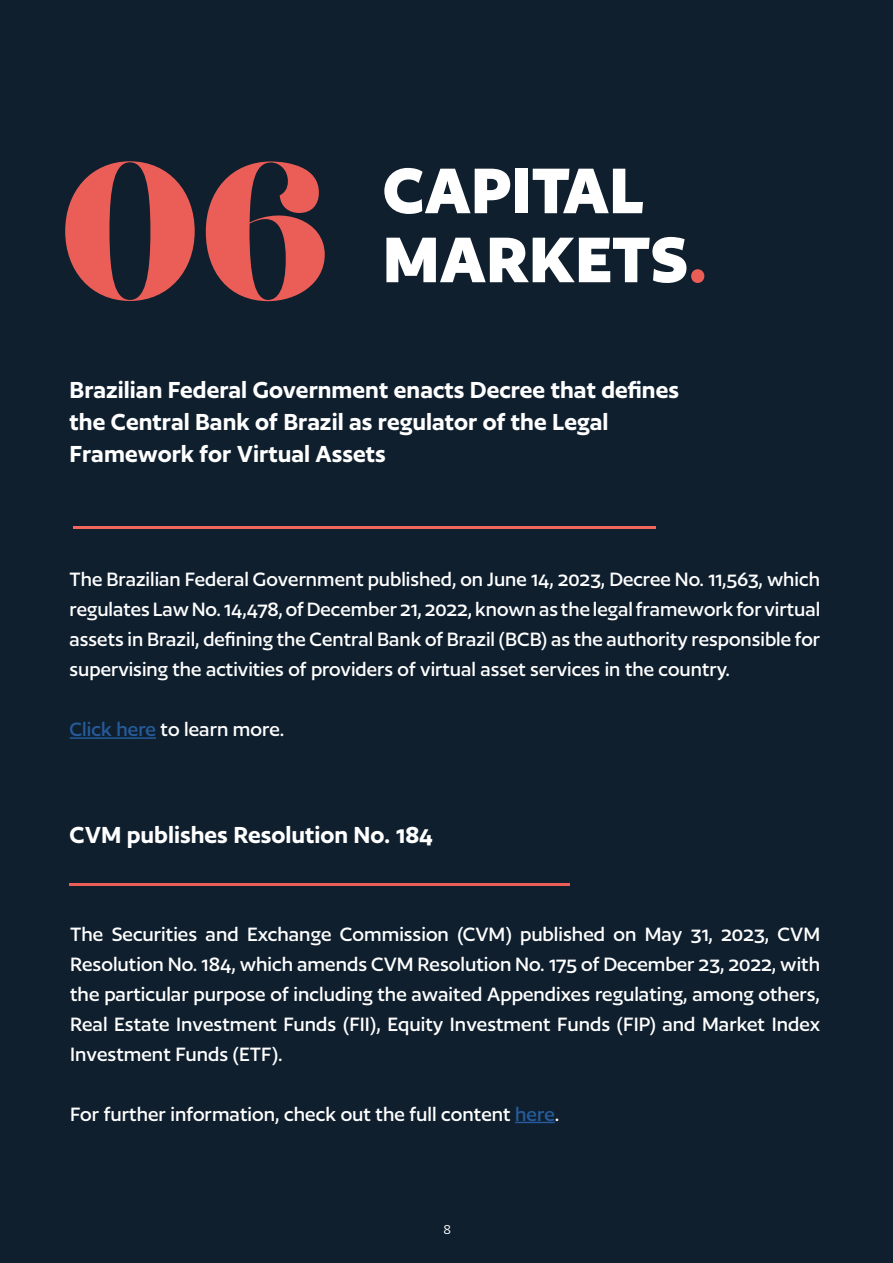
<style>
.page{position:relative;width:893px;height:1263px;background:#0f1f2e}
.page>*{position:absolute;margin:0;border:0;box-sizing:border-box;transform-origin:0 0}
.t1{font:195px "Lust Display Didone";color:#eb5e57}
.t2{font:700 75px/69px "Author";color:#fff}
.t3{font:600 27px/32.4px "Author";color:#fff}
.t4{font:700 22.5px/30px "Author Variable";color:#fff;text-align:justify}
.t5{font:15px "Author";color:#fff}
.s1{color:#eb5e57}
.s2{color:#265b9b}
</style>
<div class="page">
<hr style="left:70px;top:737px;width:86px;height:2px;background:#265b9b">
<hr style="left:73px;top:527px;width:583px;height:2px;background:#f2665e">
<hr style="left:515px;top:1122px;width:40px;height:1px;background:#265b9b">
<hr style="left:70px;top:883px;width:500px;height:2px;background:#eb5e57">
<h1 class="t1" style="left:60px;top:107px;width:273px">06</h1>
<h2 class="t2" style="left:383px;top:155px;width:326px">CAPITAL<br>MARKETS<span class="s1">.</span></h2>
<p class="t3" style="left:70px;top:373px;width:611px">Brazilian Federal Government enacts Decree that defines the Central Bank of Brazil as regulator of the Legal<br>Framework for Virtual Assets</p>
<p class="t4" style="left:70px;top:564px;width:752px">The Brazilian Federal Government published, on June 14, 2023, Decree No. 11,563, which regulates Law No. 14,478, of December 21, 2022, known as the legal framework for virtual assets in Brazil, defining the Central Bank of Brazil (BCB) as the authority responsible for supervising the activities of providers of virtual asset services in the country.</p>
<p class="t4" style="left:70px;top:714px;width:216px"><span class="s2">Click here</span> to learn more.</p>
<p class="t3" style="left:70px;top:818px;width:365px">CVM publishes Resolution No. 184</p>
<p class="t4" style="left:70px;top:918px;width:752px">The Securities and Exchange Commission (CVM) published on May 31, 2023, CVM Resolution No. 184, which amends CVM Resolution No. 175 of December 23, 2022, with the particular purpose of including the awaited Appendixes regulating, among others, Real Estate Investment Funds (FII), Equity Investment Funds (FIP) and Market Index Investment Funds (ETF).</p>
<p class="t4" style="left:70px;top:1098px;width:491px">For further information, check out the full content <span class="s2">here</span>.</p>
<p class="t5" style="left:443px;top:1221px;width:9px">8</p>
</div>
